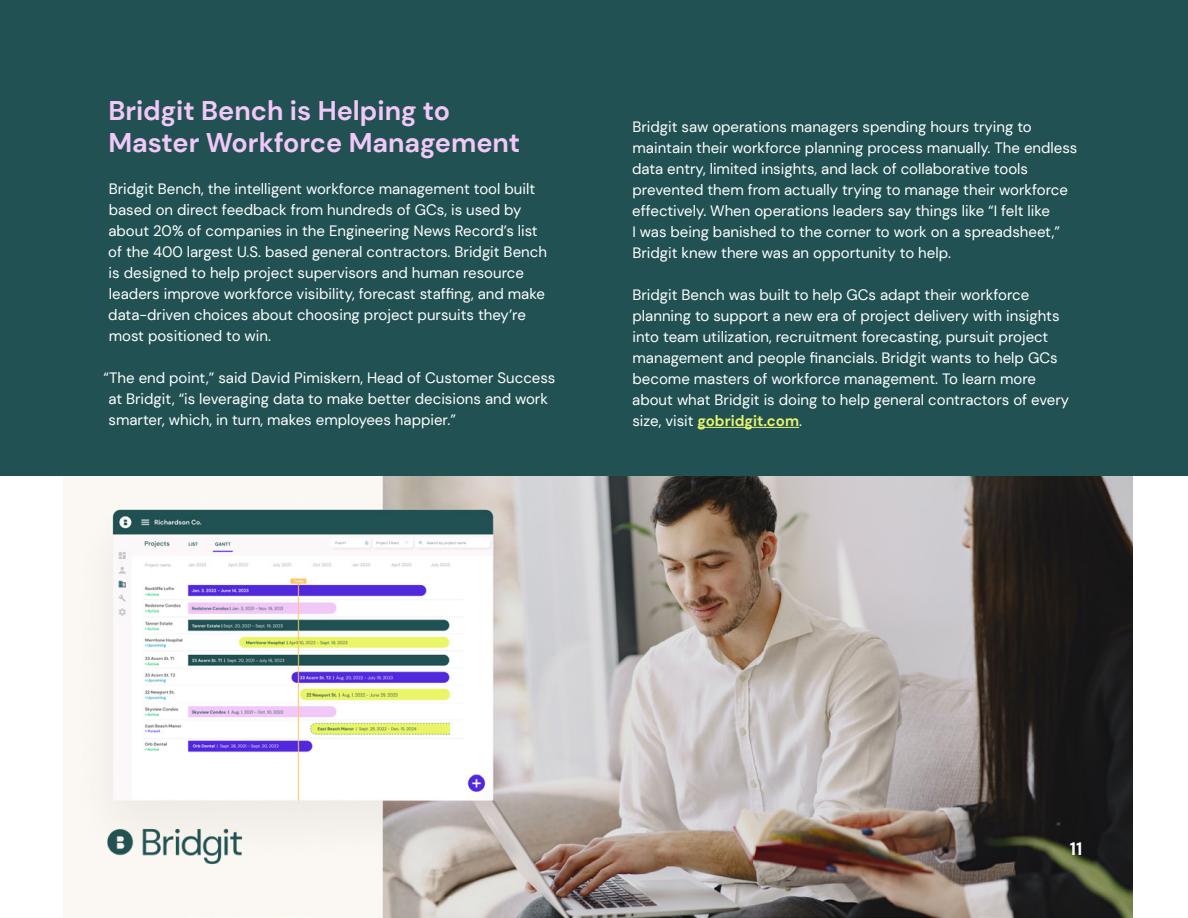
<style>
.page{position:relative;width:1188px;height:918px;background:#fff}
.page>*{position:absolute;margin:0;border:0;box-sizing:border-box;transform-origin:0 0}
.t1{font:700 27px "DM Sans";color:#f2c8f9}
.t2{font:700 18px "DM Sans";color:#fff}
.t3{font:15px/21px "DM Sans";color:#fff}
.s1{font-weight:700;color:#eaf46e}
</style>
<div class="page">
<img style="left:63px;top:475px;width:1069px;height:443px">
<div style="left:0;top:0;width:1188px;height:475px;background:#215152"></div>
<hr style="left:698px;top:427px;width:101px;height:1px;background:#eaf46e">
<img style="left:90px;top:813px;width:169px;height:58px">
<p class="t1" style="left:108px;top:93px;width:343px">Bridgit Bench is Helping to</p>
<p class="t1" style="left:108px;top:126px;width:414px">Master Workforce Management</p>
<p class="t3" style="left:108px;top:178px;width:440px">Bridgit Bench, the intelligent workforce management tool built based on direct feedback from hundreds of GCs, is used by about 20% of companies in the Engineering News Record’s list of the 400 largest U.S. based general contractors. Bridgit Bench is designed to help project supervisors and human resource leaders improve workforce visibility, forecast staffing, and make data-driven choices about choosing project pursuits they’re most positioned to win.</p>
<p class="t3" style="left:108px;top:367px;width:449px;text-indent:-5px">“The end point,” said David Pimiskern, Head of Customer Success at Bridgit, “is leveraging data to make better decisions and work smarter, which, in turn, makes employees happier.”</p>
<p class="t3" style="left:632px;top:116px;width:447px">Bridgit saw operations managers spending hours trying to maintain their workforce planning process manually. The endless data entry, limited insights, and lack of collaborative tools prevented them from actually trying to manage their workforce effectively. When operations leaders say things like “I felt like<br>I was being banished to the corner to work on a spreadsheet,” Bridgit knew there was an opportunity to help.</p>
<p class="t3" style="left:632px;top:284px;width:438px">Bridgit Bench was built to help GCs adapt their workforce planning to support a new era of project delivery with insights into team utilization, recruitment forecasting, pursuit project management and people financials. Bridgit wants to help GCs become masters of workforce management. To learn more about what Bridgit is doing to help general contractors of every size, visit <span class="s1">gobridgit.com</span>.</p>
<p class="t2" style="left:1070px;top:837px;width:14px">11</p>
</div>
